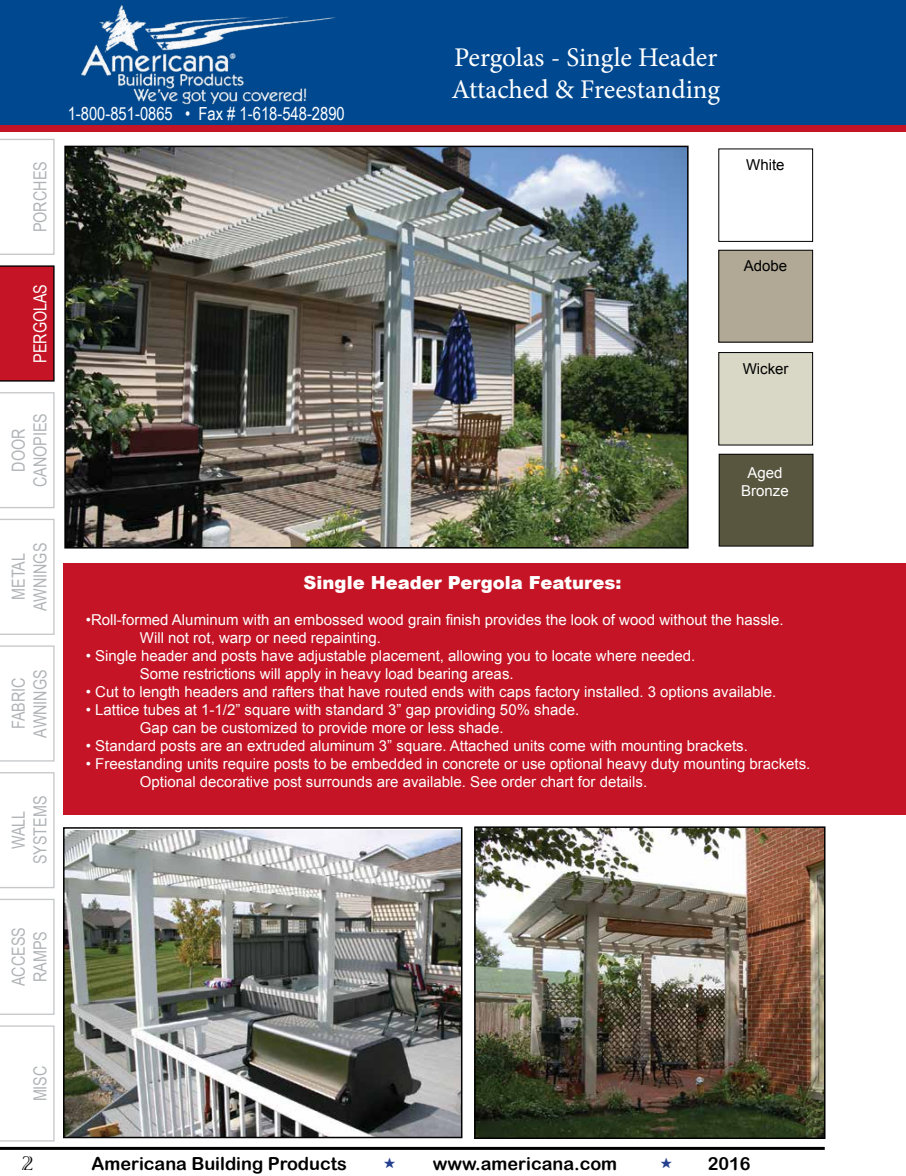
<style>
.page{position:relative;width:906px;height:1176px;background:#fff}
.page>*{position:absolute;margin:0;border:0;box-sizing:border-box;transform-origin:0 0}
.t1{font:27px/32.4px "Minion Pro";letter-spacing:-.005em;color:#fff}
.t2{font:21px "Viva";color:#000}
.t3{font:18px/21.6px "Arial Narrow";color:#b1b4b6;text-align:center}
.t4{font:18px "Arial Rounded MT Bold";color:#000}
.t5{font:18px "Arial Narrow";color:#fff}
.t6{font:900 18px "Arial";color:#fff}
.t7{font:15px/18px "Arial";color:#fff}
.t8{font:15px "Arial";color:#000}
</style>
<div class="page">
<hr style="left:0;top:1146px;width:824px;height:3px;background:#000">
<svg style="left:0;top:139px;width:55px;height:116px"></svg>
<svg style="left:0;top:392px;width:55px;height:116px"></svg>
<div style="left:0;top:265px;width:55px;height:116px;background:#c41425"></div>
<svg style="left:0;top:518px;width:55px;height:116px"></svg>
<svg style="left:0;top:645px;width:55px;height:116px"></svg>
<svg style="left:0;top:772px;width:55px;height:116px"></svg>
<svg style="left:0;top:898px;width:55px;height:116px"></svg>
<svg style="left:0;top:1025px;width:55px;height:116px"></svg>
<hr style="left:904px;top:0;width:1px;height:128px;background:#004990">
<div style="left:0;top:0;width:904px;height:129px;background:#004990"></div>
<img style="left:81px;top:4px;width:255px;height:101px">
<div style="left:0;top:125px;width:905px;height:7px;background:#c41425"></div>
<div style="left:718px;top:250px;width:94px;height:92px;border:1px solid #000"></div>
<div style="left:718px;top:454px;width:94px;height:92px;background:#58563f"></div>
<div style="left:718px;top:453px;width:95px;height:93px;border:1px solid #000"></div>
<div style="left:63px;top:563px;width:842px;height:251px;background:#c41425"></div>
<img style="left:67px;top:149px;width:618px;height:396px">
<div style="left:64px;top:146px;width:624px;height:402px;border:2px solid #000"></div>
<img style="left:66px;top:830px;width:393px;height:304px">
<div style="left:63px;top:827px;width:399px;height:310px;border:2px solid #000"></div>
<img style="left:477px;top:829px;width:345px;height:306px">
<div style="left:474px;top:826px;width:351px;height:312px;border:2px solid #000"></div>
<p class="t3" style="left:29px;top:232px;width:72px;rotate:-90deg">PORCHES</p>
<p class="t5" style="left:27px;top:363px;width:80px;rotate:-90deg">PERGOLAS</p>
<p class="t3" style="left:7px;top:487px;width:76px;rotate:-90deg">DOOR<br>CANOPIES</p>
<p class="t3" style="left:7px;top:610px;width:70px;rotate:-90deg">METAL<br>AWNINGS</p>
<p class="t3" style="left:7px;top:737px;width:70px;rotate:-90deg">FABRIC<br>AWNINGS</p>
<p class="t3" style="left:7px;top:864px;width:70px;rotate:-90deg">WALL<br>SYSTEMS</p>
<p class="t5" style="left:68px;top:100px;width:278px">1-800-851-0865 • Fax # 1-618-548-2890</p>
<h1 class="t1" style="left:451px;top:41px;width:270px">Pergolas - Single Header<br>Attached &amp; Freestanding</h1>
<p class="t8" style="left:745px;top:155px;width:40px">White</p>
<p class="t8" style="left:743px;top:255px;width:45px">Adobe</p>
<p class="t8" style="left:742px;top:359px;width:47px">Wicker</p>
<p class="t7" style="left:740px;top:463px;width:49px;text-align:center">Aged<br>Bronze</p>
<p class="t6" style="left:303px;top:569px;width:319px">Single Header Pergola Features:</p>
<p class="t7" style="left:140px;top:610px;width:645px;text-indent:-54px">•Roll-formed Aluminum with an embossed wood grain finish provides the look of wood without the hassle.<br>Will not rot, warp or need repainting.</p>
<p class="t7" style="left:140px;top:646px;width:556px;text-indent:-54px">• Single header and posts have adjustable placement, allowing you to locate where needed.<br>Some restrictions will apply in heavy load bearing areas.</p>
<p class="t7" style="left:86px;top:682px;width:691px">• Cut to length headers and rafters that have routed ends with caps factory installed. 3 options available.</p>
<p class="t7" style="left:140px;top:700px;width:441px;text-indent:-54px">• Lattice tubes at 1-1/2” square with standard 3” gap providing 50% shade.<br>Gap can be customized to provide more or less shade.</p>
<p class="t7" style="left:86px;top:736px;width:663px">• Standard posts are an extruded aluminum 3” square. Attached units come with mounting brackets.</p>
<p class="t7" style="left:140px;top:754px;width:671px;text-indent:-54px">• Freestanding units require posts to be embedded in concrete or use optional heavy duty mounting brackets.<br>Optional decorative post surrounds are available. See order chart for details.</p>
<p class="t3" style="left:7px;top:986px;width:60px;text-align:left;rotate:-90deg">ACCESS<br>RAMPS</p>
<p class="t3" style="left:29px;top:1101px;width:37px;rotate:-90deg">MISC</p>
<h2 class="t2" style="left:22px;top:1151px;width:13px">2</h2>
<p class="t4" style="left:91px;top:1152px;width:257px">Americana Building Products</p>
<p class="t4" style="left:432px;top:1152px;width:186px">www.americana.com</p>
<p class="t4" style="left:707px;top:1152px;width:44px">2016</p>
</div>
